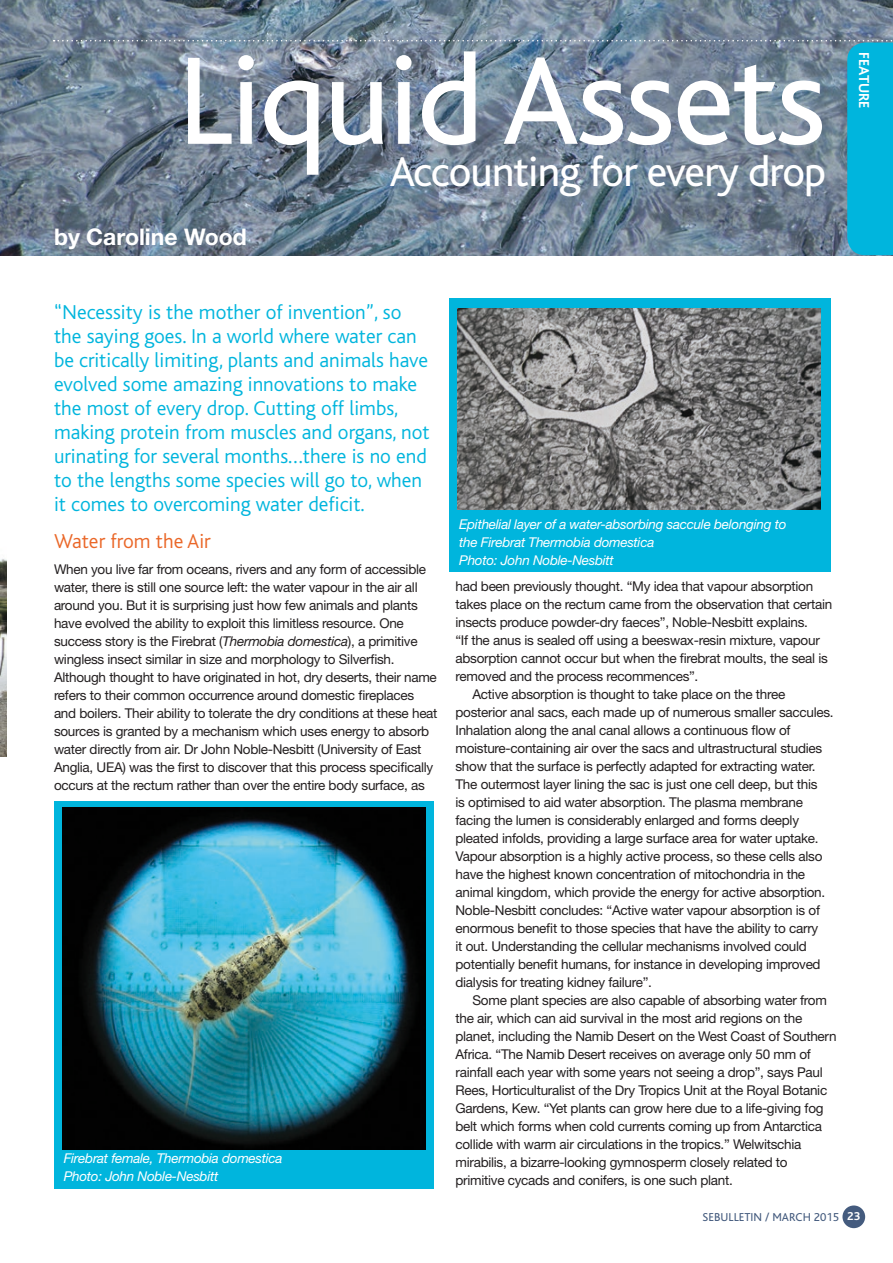
<style>
.page{position:relative;width:893px;height:1263px;background:#fff}
.page>*{position:absolute;margin:0;border:0;box-sizing:border-box;transform-origin:0 0}
.Large_Title{font:130.5px "Bliss";letter-spacing:-.02em;color:#fff}
.Large_Title-2{font:43.5px "Bliss";letter-spacing:-.02em;color:#fff}
.Author_Bottom{font:700 22.95px "Helvetica Neue LT";color:#fff}
.Introduction{font:300 21px/24px "Bliss";color:#00b5dd}
.Subheads{font:300 21px "Bliss";color:#ea6728}
.Side_headers{font:700 15px "Bliss";color:#fff}
.Standard_full_out{font:13.5px/18px "Helvetica Neue LT";letter-spacing:-.02em;color:#231f20}
.Caption_italic{font:italic 13.5px/18px "Helvetica Neue LT";letter-spacing:-.02em;color:#fff}
.Orange_caption{font:italic 13.5px "Helvetica Neue LT";letter-spacing:-.02em;color:#fff}
.t1{font:12px "Bliss";color:#445b7e}
.t2{font:700 12px "Bliss";color:#fff}
.s1{font-style:italic}
</style>
<div class="page">
<div style="left:54px;top:801px;width:380px;height:388px;background:#00b5dd"></div>
<div style="left:449px;top:298px;width:382px;height:274px;background:#00b5dd"></div>
<img style="left:458px;top:308px;width:363px;height:201px">
<div style="left:842px;top:1205px;width:23px;height:23px;background:#445b7e;border-radius:50%"></div>
<img style="left:0;top:0;width:893px;height:255px">
<img style="left:0;top:559px;width:6px;height:197px">
<img style="left:63px;top:808px;width:362px;height:341px">
<svg style="left:54px;top:40px;width:839px;height:215px;background:#698396"></svg>
<p class="Large_Title" style="left:178px;top:32px;width:650px">Liquid Assets</p>
<p class="Large_Title-2" style="left:389px;top:149px;width:438px">Accounting for every drop</p>
<p class="Author_Bottom" style="left:54px;top:223px;width:194px">by Caroline Wood</p>
<p class="Introduction" style="left:54px;top:300px;width:377px">“Necessity is the mother of invention”, so the saying goes. In a world where water can be critically limiting, plants and animals have evolved some amazing innovations to make the most of every drop. Cutting off limbs, making protein from muscles and organs, not urinating for several months…there is no end to the lengths some species will go to, when it comes to overcoming water deficit.</p>
<p class="Subheads" style="left:54px;top:530px;width:158px">Water from the Air</p>
<p class="Standard_full_out" style="left:54px;top:560px;width:385px">When you live far from oceans, rivers and any form of accessible water, there is still one source left: the water vapour in the air all around you. But it is surprising just how few animals and plants have evolved the ability to exploit this limitless resource. One success story is the Firebrat (<span class="s1">Thermobia domestica</span>), a primitive wingless insect similar in size and morphology to Silverfish.<br>Although thought to have originated in hot, dry deserts, their name refers to their common occurrence around domestic fireplaces and boilers. Their ability to tolerate the dry conditions at these heat sources is granted by a mechanism which uses energy to absorb water directly from air. Dr John Noble-Nesbitt (University of East Anglia, UEA) was the first to discover that this process specifically occurs at the rectum rather than over the entire body surface, as</p>
<p class="Orange_caption" style="left:64px;top:1150px;width:220px">Firebrat female, Thermobia domestica</p>
<p class="Orange_caption" style="left:64px;top:1168px;width:156px">Photo: John Noble-Nesbitt</p>
<p class="Caption_italic" style="left:459px;top:514px;width:329px">Epithelial layer of a water-absorbing saccule belonging to the Firebrat Thermobia domestica</p>
<p class="Caption_italic" style="left:459px;top:550px;width:156px">Photo: John Noble-Nesbitt</p>
<p class="Standard_full_out" style="left:455px;top:577px;width:378px">had been previously thought. “My idea that vapour absorption takes place on the rectum came from the observation that certain insects produce powder-dry faeces”, Noble-Nesbitt explains.<br>“If the anus is sealed off using a beeswax-resin mixture, vapour absorption cannot occur but when the firebrat moults, the seal is removed and the process recommences”.</p>
<p class="Standard_full_out" style="left:455px;top:685px;width:380px;text-indent:17px">Active absorption is thought to take place on the three posterior anal sacs, each made up of numerous smaller saccules.<br>Inhalation along the anal canal allows a continuous flow of moisture-containing air over the sacs and ultrastructural studies show that the surface is perfectly adapted for extracting water.<br>The outermost layer lining the sac is just one cell deep, but this<br>is optimised to aid water absorption. The plasma membrane facing the lumen is considerably enlarged and forms deeply pleated infolds, providing a large surface area for water uptake.<br>Vapour absorption is a highly active process, so these cells also have the highest known concentration of mitochondria in the animal kingdom, which provide the energy for active absorption.<br>Noble-Nesbitt concludes: “Active water vapour absorption is of enormous benefit to those species that have the ability to carry<br>it out. Understanding the cellular mechanisms involved could potentially benefit humans, for instance in developing improved dialysis for treating kidney failure”.</p>
<p class="Standard_full_out" style="left:455px;top:991px;width:383px;text-indent:17px">Some plant species are also capable of absorbing water from the air, which can aid survival in the most arid regions on the planet, including the Namib Desert on the West Coast of Southern Africa. “The Namib Desert receives on average only 50 mm of rainfall each year with some years not seeing a drop”, says Paul Rees, Horticulturalist of the Dry Tropics Unit at the Royal Botanic Gardens, Kew. “Yet plants can grow here due to a life-giving fog belt which forms when cold currents coming up from Antarctica collide with warm air circulations in the tropics.” Welwitschia mirabilis, a bizarre-looking gymnosperm closely related to primitive cycads and conifers, is one such plant.</p>
<p class="Side_headers" style="left:872px;top:52px;width:58px;rotate:90deg">FEATURE</p>
<p class="t1" style="left:703px;top:1210px;width:138px">SEBULLETIN / MARCH 2015</p>
<p class="t2" style="left:847px;top:1210px;width:15px">23</p>
</div>
